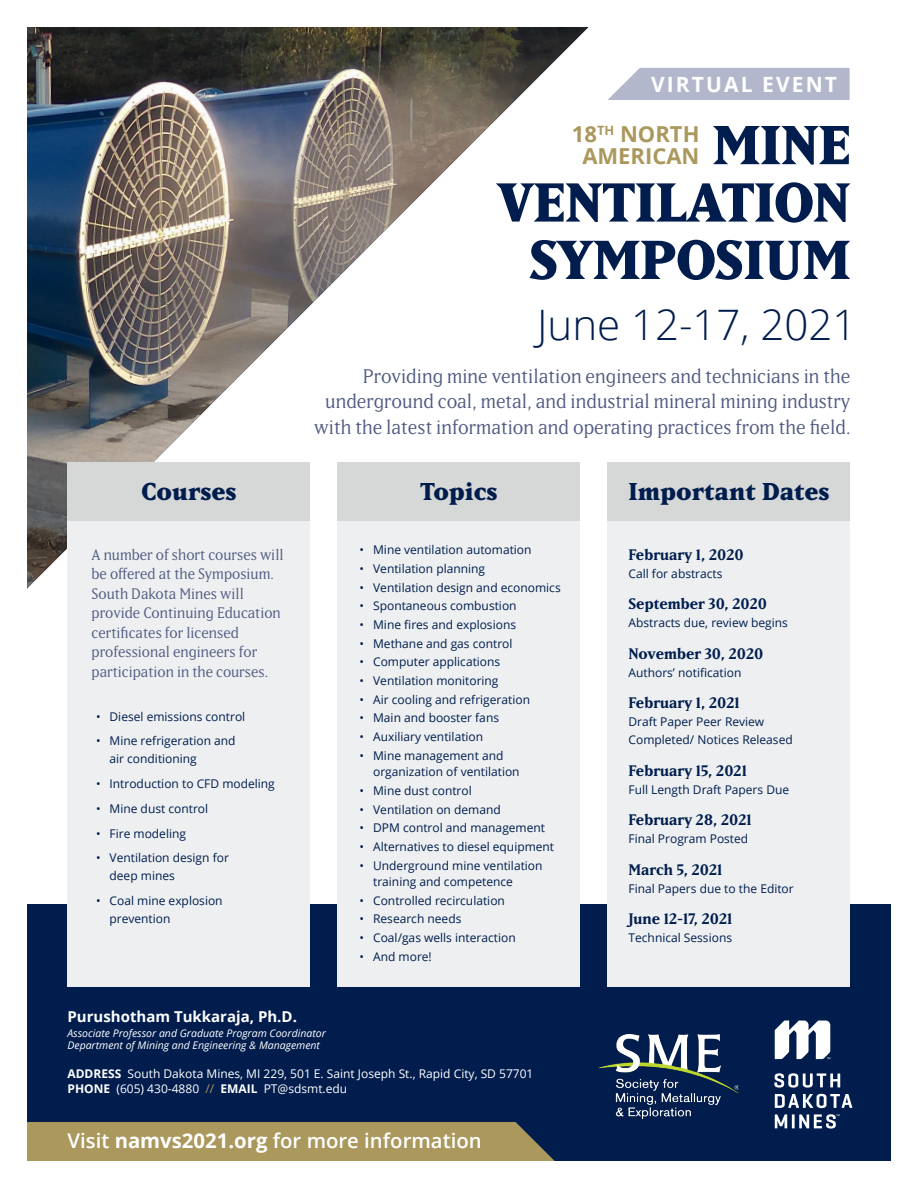
<style>
.page{position:relative;width:918px;height:1188px;background:#fff}
.page>*{position:absolute;margin:0;border:0;box-sizing:border-box;transform-origin:0 0}
.t1{font:800 53.85px "Matrix IIOT";color:#001d4e}
.t2{font:300 42px "Open Sans";color:#001d4e}
.t3{font:800 24px "Matrix IIOT";color:#001d4e}
.t4{font:700 22.05px "Open Sans";color:#aa985d}
.t5{font:700 21px "Open Sans";letter-spacing:.1em;color:#fff}
.t6{font:600 20.4px "Open Sans";color:#fff}
.t7{font:19.35px/25.2px "Matrix IIOT";color:#505b82;text-align:right}
.t8{font:15px/19.5px "Matrix IIOT";color:#505b82}
.Dates{font:700 15px "Matrix IIOT";color:#001d4e}
.t9{font:700 15px "Open Sans";color:#fff}
.Date_subtext{font:12px/18px "Open Sans";color:#001d4e}
.t10{font:12px "Open Sans";color:#fff}
.t11{font:italic 10.5px "Open Sans";color:#fff}
.s1{font-weight:700}
.s2{color:#aa985d}
</style>
<div class="page">
<img style="left:27px;top:27px;width:561px;height:561px">
<div style="left:27px;top:904px;width:864px;height:257px;background:#001d4e"></div>
<div style="left:27px;top:1122px;width:528px;height:39px;background:#aa985d"></div>
<svg style="left:608px;top:68px;width:242px;height:32px;background:#b8bbcf"></svg>
<div style="left:608px;top:462px;width:242px;height:524px;background:#edeff0"></div>
<div style="left:608px;top:462px;width:242px;height:58px;background:#d6d8d8"></div>
<div style="left:338px;top:462px;width:242px;height:524px;background:#edeff0"></div>
<div style="left:338px;top:462px;width:242px;height:58px;background:#d6d8d8"></div>
<div style="left:68px;top:462px;width:242px;height:524px;background:#edeff0"></div>
<div style="left:68px;top:462px;width:242px;height:58px;background:#d6d8d8"></div>
<img style="left:599px;top:1034px;width:139px;height:85px">
<svg style="left:774px;top:1073px;width:66px;height:15px"></svg>
<svg style="left:775px;top:1094px;width:77px;height:14px"></svg>
<svg style="left:775px;top:1114px;width:12px;height:14px"></svg>
<hr style="left:792px;top:1114px;width:3px;height:14px;background:#fff">
<svg style="left:775px;top:1021px;width:55px;height:38px"></svg>
<svg style="left:799px;top:1114px;width:41px;height:15px"></svg>
<p class="t5" style="left:651px;top:69px;width:187px">VIRTUAL EVENT</p>
<p class="t4" style="left:572px;top:119px;width:129px">18<sup>TH</sup> NORTH</p>
<p class="t4" style="left:582px;top:141px;width:119px">AMERICAN</p>
<p class="t1" style="left:712px;top:112px;width:140px">MINE</p>
<p class="t1" style="left:497px;top:170px;width:355px">VENTILATION</p>
<p class="t1" style="left:529px;top:227px;width:323px">SYMPOSIUM</p>
<p class="t2" style="left:537px;top:295px;width:321px">June 12-17, 2021</p>
<p class="t3" style="left:142px;top:477px;width:96px">Courses</p>
<p class="t8" style="left:92px;top:545px;width:194px">A number of short courses will be offered at the Symposium.<br>South Dakota Mines will provide Continuing Education certificates for licensed professional engineers for participation in the courses.</p>
<p class="Date_subtext" style="left:96px;top:707px;width:151px">• Diesel emissions control</p>
<p class="Date_subtext" style="left:110px;top:732px;width:128px;text-indent:-14px">• Mine refrigeration and air conditioning</p>
<p class="Date_subtext" style="left:96px;top:774px;width:180px">• Introduction to CFD modeling</p>
<p class="Date_subtext" style="left:96px;top:799px;width:114px">• Mine dust control</p>
<p class="Date_subtext" style="left:96px;top:824px;width:91px">• Fire modeling</p>
<p class="Date_subtext" style="left:110px;top:849px;width:121px;text-indent:-14px">• Ventilation design for deep mines</p>
<p class="Date_subtext" style="left:110px;top:891px;width:115px;text-indent:-14px">• Coal mine explosion prevention</p>
<p class="t7" style="left:314px;top:364px;width:538px">Providing mine ventilation engineers and technicians in the underground coal, metal, and industrial mineral mining industry with the latest information and operating practices from the field.</p>
<p class="t3" style="left:421px;top:477px;width:78px">Topics</p>
<p class="Date_subtext" style="left:360px;top:541px;width:173px">• Mine ventilation automation</p>
<p class="Date_subtext" style="left:360px;top:559px;width:127px">• Ventilation planning</p>
<p class="Date_subtext" style="left:360px;top:578px;width:203px">• Ventilation design and economics</p>
<p class="Date_subtext" style="left:360px;top:597px;width:158px">• Spontaneous combustion</p>
<p class="Date_subtext" style="left:360px;top:615px;width:158px">• Mine fires and explosions</p>
<p class="Date_subtext" style="left:360px;top:634px;width:154px">• Methane and gas control</p>
<p class="Date_subtext" style="left:360px;top:653px;width:142px">• Computer applications</p>
<p class="Date_subtext" style="left:360px;top:671px;width:140px">• Ventilation monitoring</p>
<p class="Date_subtext" style="left:360px;top:690px;width:172px">• Air cooling and refrigeration</p>
<p class="Date_subtext" style="left:360px;top:709px;width:141px">• Main and booster fans</p>
<p class="Date_subtext" style="left:360px;top:727px;width:125px">• Auxiliary ventilation</p>
<p class="Date_subtext" style="left:373px;top:747px;width:148px;line-height:16.5px;text-indent:-14px">• Mine management and organization of ventilation</p>
<p class="Date_subtext" style="left:360px;top:781px;width:114px">• Mine dust control</p>
<p class="Date_subtext" style="left:360px;top:800px;width:143px">• Ventilation on demand</p>
<p class="Date_subtext" style="left:360px;top:819px;width:187px">• DPM control and management</p>
<p class="Date_subtext" style="left:360px;top:837px;width:196px">• Alternatives to diesel equipment</p>
<p class="Date_subtext" style="left:373px;top:857px;width:171px;line-height:16.5px;text-indent:-14px">• Underground mine ventilation training and competence</p>
<p class="Date_subtext" style="left:360px;top:891px;width:147px">• Controlled recirculation</p>
<p class="Date_subtext" style="left:360px;top:910px;width:103px">• Research needs</p>
<p class="Date_subtext" style="left:360px;top:928px;width:158px">• Coal/gas wells interaction</p>
<p class="Date_subtext" style="left:360px;top:947px;width:74px">• And more!</p>
<p class="t3" style="left:629px;top:477px;width:202px">Important Dates</p>
<p class="Dates" style="left:629px;top:545px;width:117px">February 1, 2020</p>
<p class="Date_subtext" style="left:629px;top:564px;width:95px">Call for abstracts</p>
<p class="Dates" style="left:629px;top:595px;width:140px">September 30, 2020</p>
<p class="Date_subtext" style="left:629px;top:614px;width:161px">Abstracts due, review begins</p>
<p class="Dates" style="left:629px;top:644px;width:136px">November 30, 2020</p>
<p class="Date_subtext" style="left:629px;top:663px;width:114px">Authors’ notification</p>
<p class="Dates" style="left:629px;top:694px;width:113px">February 1, 2021</p>
<p class="Date_subtext" style="left:629px;top:713px;width:137px">Draft Paper Peer Review</p>
<p class="Date_subtext" style="left:629px;top:731px;width:166px">Completed/ Notices Released</p>
<p class="Dates" style="left:629px;top:761px;width:120px">February 15, 2021</p>
<p class="Date_subtext" style="left:629px;top:780px;width:162px">Full Length Draft Papers Due</p>
<p class="Dates" style="left:629px;top:811px;width:125px">February 28, 2021</p>
<p class="Date_subtext" style="left:629px;top:830px;width:121px">Final Program Posted</p>
<p class="Dates" style="left:629px;top:860px;width:95px">March 5, 2021</p>
<p class="Date_subtext" style="left:629px;top:879px;width:167px">Final Papers due to the Editor</p>
<p class="Dates" style="left:629px;top:910px;width:105px">June 12-17, 2021</p>
<p class="Date_subtext" style="left:629px;top:929px;width:105px">Technical Sessions</p>
<p class="t9" style="left:68px;top:1006px;width:231px">Purushotham Tukkaraja, Ph.D.</p>
<p class="t11" style="left:68px;top:1026px;width:260px">Associate Professor and Graduate Program Coordinator</p>
<p class="t11" style="left:68px;top:1038px;width:254px">Department of Mining and Engineering &amp; Management</p>
<p class="t10" style="left:68px;top:1065px;width:468px"><span class="s1">ADDRESS</span> South Dakota Mines, MI 229, 501 E. Saint Joseph St., Rapid City, SD 57701</p>
<p class="t10" style="left:68px;top:1080px;width:281px"><span class="s1">PHONE</span> (605) 430-4880 <span class="s2">//</span> <span class="s1">EMAIL</span> PT@sdsmt.edu</p>
<p class="t6" style="left:68px;top:1127px;width:416px">Visit <span class="s1">namvs2021.org</span> for more information</p>
</div>
